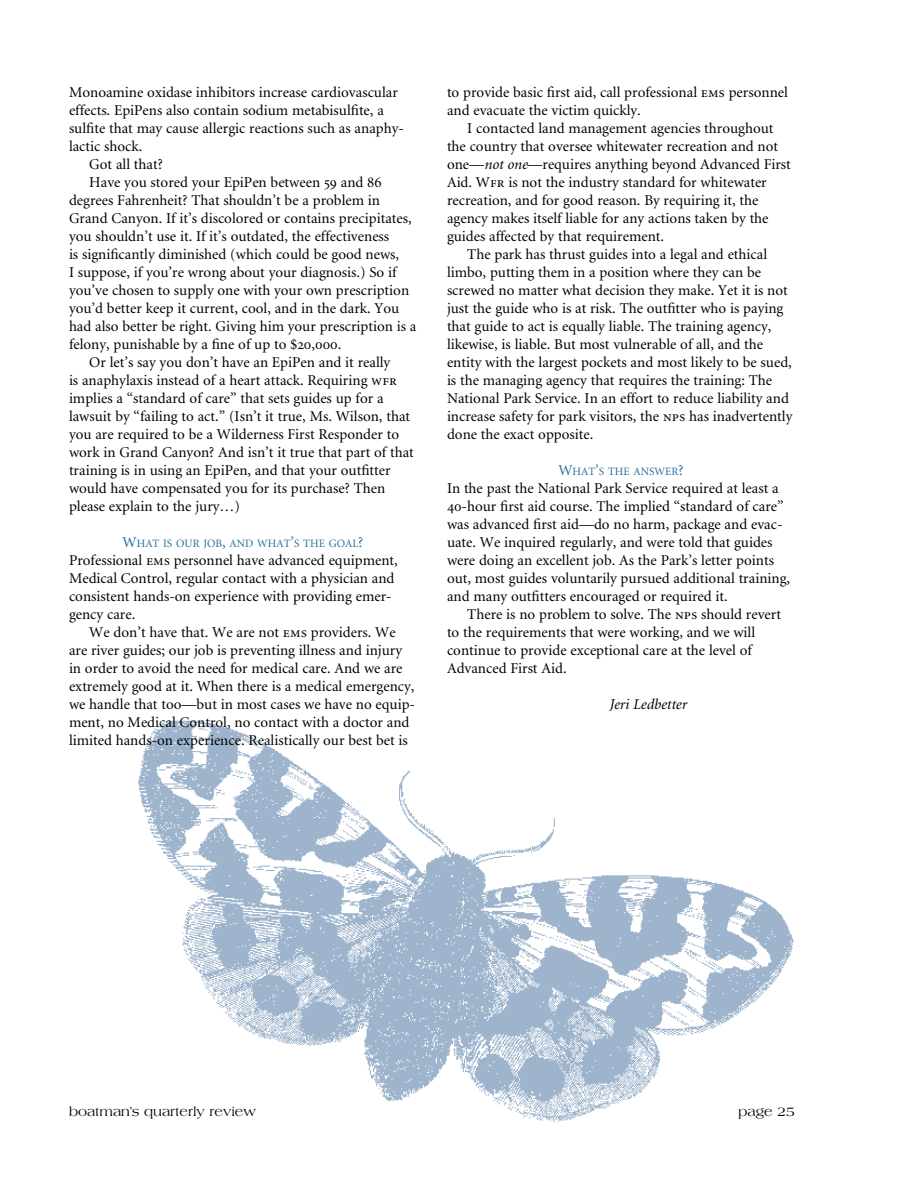
<style>
.page{position:relative;width:918px;height:1188px;background:#fff}
.page>*{position:absolute;margin:0;border:0;box-sizing:border-box;transform-origin:0 0}
.t1{font:15px/18px "Minion";color:#000}
.t2{font:italic 15px "Minion";color:#000}
.t3{font:13.5px "Americana";color:#000}
.t4{font:11.25px "Minion";color:#256e97}
.s1{font-family:"Minion Exp"}
.s2{font-size:15px}
.s3{font-style:italic}
</style>
<div class="page">
<img style="left:138px;top:720px;width:656px;height:402px">
<div style="left:68px;top:1104px;width:378px;height:21px;background:#fff"></div>
<div style="left:612px;top:1104px;width:184px;height:25px;background:#fff"></div>
<p class="t1" style="left:69px;top:84px;width:330px">Monoamine oxidase inhibitors increase cardiovascular</p>
<p class="t1" style="left:69px;top:102px;width:316px">effects. EpiPens also contain sodium metabisulfite, a</p>
<p class="t1" style="left:69px;top:120px;width:337px">sulfite that may cause allergic reactions such as anaphy-</p>
<p class="t1" style="left:69px;top:138px;width:75px">lactic shock.</p>
<p class="t1" style="left:89px;top:156px;width:75px">Got all that?</p>
<p class="t1" style="left:89px;top:174px;width:294px">Have you stored your EpiPen between <span class="s1">59</span> and 86</p>
<p class="t1" style="left:69px;top:192px;width:313px">degrees Fahrenheit? That shouldn’t be a problem in</p>
<p class="t1" style="left:69px;top:210px;width:344px">Grand Canyon. If it’s discolored or contains precipitates,</p>
<p class="t1" style="left:69px;top:228px;width:322px">you shouldn’t use it. If it’s outdated, the effectiveness</p>
<p class="t1" style="left:69px;top:246px;width:332px">is significantly diminished (which could be good news,</p>
<p class="t1" style="left:69px;top:264px;width:329px">I suppose, if you’re wrong about your diagnosis.) So if</p>
<p class="t1" style="left:69px;top:282px;width:342px">you’ve chosen to supply one with your own prescription</p>
<p class="t1" style="left:69px;top:300px;width:332px">you’d better keep it current, cool, and in the dark. You</p>
<p class="t1" style="left:69px;top:318px;width:349px">had also better be right. Giving him your prescription is a</p>
<p class="t1" style="left:69px;top:336px;width:274px">felony, punishable by a fine of up to $<span class="s1">20</span>,<span class="s1">000</span>.</p>
<p class="t1" style="left:89px;top:354px;width:303px">Or let’s say you don’t have an EpiPen and it really</p>
<p class="t1" style="left:69px;top:372px;width:329px">is anaphylaxis instead of a heart attack. Requiring <span class="s1">wfr</span></p>
<p class="t1" style="left:69px;top:390px;width:316px">implies a “standard of care” that sets guides up for a</p>
<p class="t1" style="left:69px;top:408px;width:343px">lawsuit by “failing to act.” (Isn’t it true, Ms. Wilson, that</p>
<p class="t1" style="left:69px;top:426px;width:332px">you are required to be a Wilderness First Responder to</p>
<p class="t1" style="left:69px;top:444px;width:346px">work in Grand Canyon? And isn’t it true that part of that</p>
<p class="t1" style="left:69px;top:462px;width:323px">training is in using an EpiPen, and that your outfitter</p>
<p class="t1" style="left:69px;top:480px;width:318px">would have compensated you for its purchase? Then</p>
<p class="t1" style="left:69px;top:498px;width:173px">please explain to the jury…)</p>
<p class="t4" style="left:123px;top:538px;width:242px"><span class="s2">W</span>HAT IS OUR JOB<span class="s2">,</span> AND WHAT<span class="s2">’</span>S THE GOAL<span class="s2">?</span></p>
<p class="t1" style="left:69px;top:552px;width:330px">Professional <span class="s1">ems</span> personnel have advanced equipment, Medical Control, regular contact with a physician and consistent hands-on experience with providing emer&shy;gency care.</p>
<p class="t1" style="left:69px;top:624px;width:348px;text-indent:20px">We don’t have that. We are not <span class="s1">ems</span> providers. We are river guides; our job is preventing illness and injury in order to avoid the need for medical care. And we are extremely good at it. When there is a medical emergency, we handle that too—but in most cases we have no equip&shy;ment, no Medical Control, no contact with a doctor and limited hands-on experience. Realistically our best bet is</p>
<p class="t1" style="left:447px;top:84px;width:342px">to provide basic first aid, call professional <span class="s1">ems</span> personnel and evacuate the victim quickly.</p>
<p class="t1" style="left:467px;top:120px;width:308px">I contacted land management agencies throughout</p>
<p class="t1" style="left:447px;top:138px;width:333px">the country that oversee whitewater recreation and not</p>
<p class="t1" style="left:447px;top:156px;width:345px">one—<span class="s3">not one</span>—requires anything beyond Advanced First</p>
<p class="t1" style="left:447px;top:174px;width:321px">Aid. W<span class="s1">fr</span> is not the industry standard for whitewater</p>
<p class="t1" style="left:447px;top:192px;width:313px">recreation, and for good reason. By requiring it, the</p>
<p class="t1" style="left:447px;top:210px;width:323px">agency makes itself liable for any actions taken by the</p>
<p class="t1" style="left:447px;top:228px;width:219px">guides affected by that requirement.</p>
<p class="t1" style="left:467px;top:246px;width:301px">The park has thrust guides into a legal and ethical</p>
<p class="t1" style="left:447px;top:264px;width:316px">limbo, putting them in a position where they can be</p>
<p class="t1" style="left:447px;top:282px;width:342px">screwed no matter what decision they make. Yet it is not</p>
<p class="t1" style="left:447px;top:300px;width:338px">just the guide who is at risk. The outfitter who is paying</p>
<p class="t1" style="left:447px;top:318px;width:326px">that guide to act is equally liable. The training agency,</p>
<p class="t1" style="left:447px;top:336px;width:318px">likewise, is liable. But most vulnerable of all, and the</p>
<p class="t1" style="left:447px;top:354px;width:346px">entity with the largest pockets and most likely to be sued,</p>
<p class="t1" style="left:447px;top:372px;width:327px">is the managing agency that requires the training: The</p>
<p class="t1" style="left:447px;top:390px;width:343px">National Park Service. In an effort to reduce liability and</p>
<p class="t1" style="left:447px;top:408px;width:347px">increase safety for park visitors, the <span class="s1">nps</span> has inadvertently</p>
<p class="t1" style="left:447px;top:426px;width:148px">done the exact opposite.</p>
<p class="t4" style="left:558px;top:466px;width:127px"><span class="s2">W</span>HAT<span class="s2">’</span>S THE ANSWER<span class="s2">?</span></p>
<p class="t1" style="left:447px;top:480px;width:345px">In the past the National Park Service required at least a <span class="s1">40</span>-hour first aid course. The implied “standard of care” was advanced first aid—do no harm, package and evac&shy;uate. We inquired regularly, and were told that guides were doing an excellent job. As the Park’s letter points out, most guides voluntarily pursued additional training, and many outfitters encouraged or required it.</p>
<p class="t1" style="left:447px;top:606px;width:336px;text-indent:20px">There is no problem to solve. The <span class="s1">nps</span> should revert to the requirements that were working, and we will continue to provide exceptional care at the level of Advanced First Aid.</p>
<p class="t2" style="left:609px;top:697px;width:79px">Jeri Ledbetter</p>
<p class="t3" style="left:69px;top:1104px;width:188px">boatman’s quarterly review</p>
<p class="t3" style="left:738px;top:1104px;width:58px">page 25</p>
</div>
